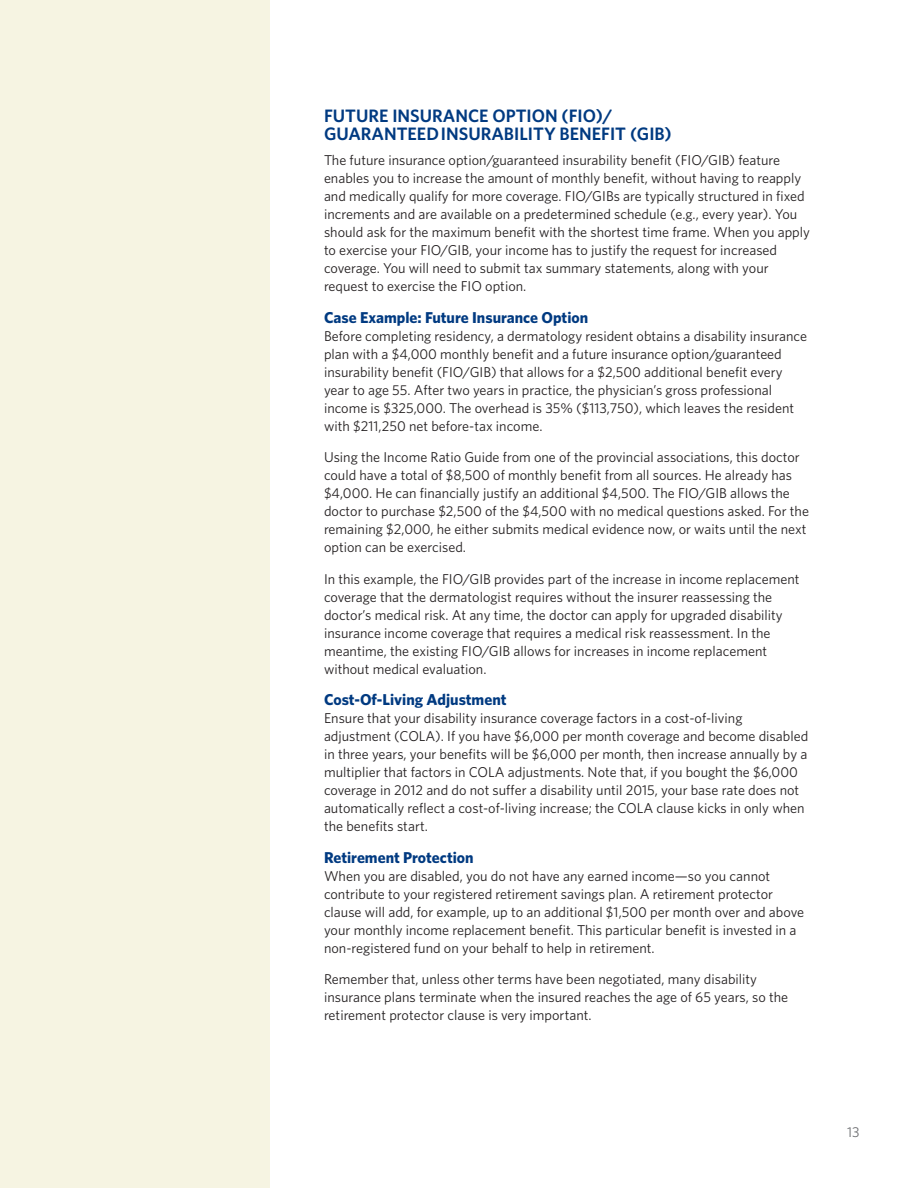
<style>
.page{position:relative;width:918px;height:1188px;background:#fff}
.page>*{position:absolute;margin:0;border:0;box-sizing:border-box;transform-origin:0 0}
.t1{font:600 18px/18px "Whitney";color:#013a81}
.t2{font:700 15.75px "Whitney";color:#013a81}
.t3{font:14.25px/18px "Whitney";color:#231f20}
.t4{font:14.25px "Whitney";color:#6d6e71}
</style>
<div class="page">
<div style="left:0;top:0;width:270px;height:1188px;background:#f6f4e2"></div>
<p class="t1" style="left:324px;top:107px;width:349px">FUTURE INSURANCE OPTION (FIO)/<br>GUARANTEED INSURABILITY BENEFIT (GIB)</p>
<p class="t3" style="left:324px;top:151px;width:488px">The future insurance option/guaranteed insurability benefit (FIO/GIB) feature enables you to increase the amount of monthly benefit, without having to reapply and medically qualify for more coverage. FIO/GIBs are typically structured in fixed increments and are available on a predetermined schedule (e.g., every year). You should ask for the maximum benefit with the shortest time frame. When you apply to exercise your FIO/GIB, your income has to justify the request for increased coverage. You will need to submit tax summary statements, along with your request to exercise the FIO option.</p>
<p class="t2" style="left:324px;top:307px;width:266px">Case Example: Future Insurance Option</p>
<p class="t3" style="left:324px;top:326px;width:485px">Before completing residency, a dermatology resident obtains a disability insurance plan with a $4,000 monthly benefit and a future insurance option/guaranteed insurability benefit (FIO/GIB) that allows for a $2,500 additional benefit every year to age 55. After two years in practice, the physician’s gross professional income is $325,000. The overhead is 35% ($113,750), which leaves the resident with $211,250 net before-tax income.</p>
<p class="t3" style="left:324px;top:448px;width:487px">Using the Income Ratio Guide from one of the provincial associations, this doctor could have a total of $8,500 of monthly benefit from all sources. He already has $4,000. He can financially justify an additional $4,500. The FIO/GIB allows the doctor to purchase $2,500 of the $4,500 with no medical questions asked. For the remaining $2,000, he either submits medical evidence now, or waits until the next option can be exercised.</p>
<p class="t3" style="left:324px;top:569px;width:477px">In this example, the FIO/GIB provides part of the increase in income replacement coverage that the dermatologist requires without the insurer reassessing the doctor’s medical risk. At any time, the doctor can apply for upgraded disability insurance income coverage that requires a medical risk reassessment. In the meantime, the existing FIO/GIB allows for increases in income replacement without medical evaluation.</p>
<p class="t2" style="left:324px;top:689px;width:184px">Cost-Of-Living Adjustment</p>
<p class="t3" style="left:324px;top:709px;width:486px">Ensure that your disability insurance coverage factors in a cost-of-living adjustment (COLA). If you have $6,000 per month coverage and become disabled in three years, your benefits will be $6,000 per month, then increase annually by a multiplier that factors in COLA adjustments. Note that, if you bought the $6,000 coverage in 2012 and do not suffer a disability until 2015, your base rate does not automatically reflect a cost-of-living increase; the COLA clause kicks in only when the benefits start.</p>
<p class="t2" style="left:324px;top:847px;width:151px">Retirement Protection</p>
<p class="t3" style="left:324px;top:866px;width:482px">When you are disabled, you do not have any earned income—so you cannot contribute to your registered retirement savings plan. A retirement protector clause will add, for example, up to an additional $1,500 per month over and above your monthly income replacement benefit. This particular benefit is invested in a non-registered fund on your behalf to help in retirement.</p>
<p class="t3" style="left:324px;top:970px;width:466px">Remember that, unless other terms have been negotiated, many disability insurance plans terminate when the insured reaches the age of 65 years, so the retirement protector clause is very important.</p>
<p class="t4" style="left:847px;top:1122px;width:14px">13</p>
</div>
